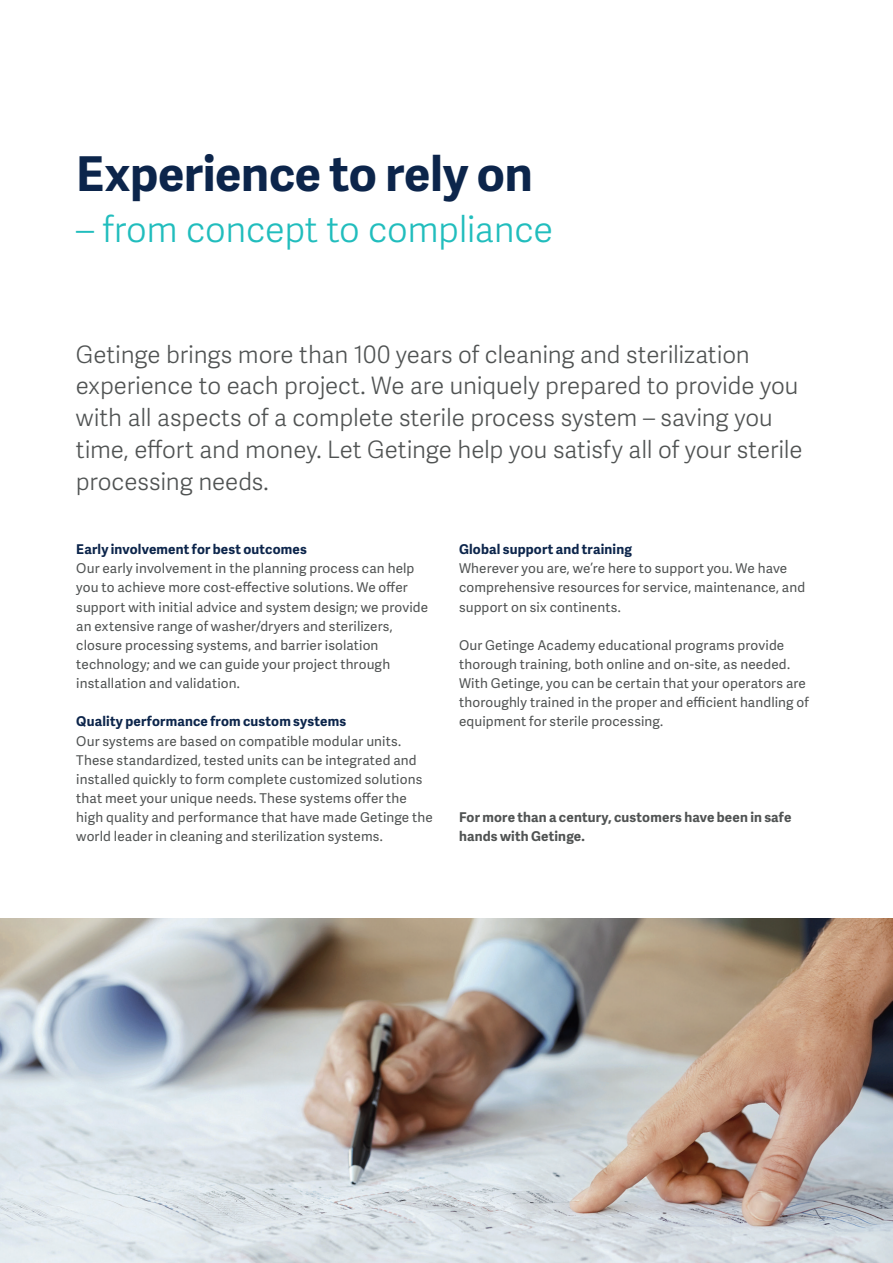
<style>
.page{position:relative;width:893px;height:1263px;background:#fff}
.page>*{position:absolute;margin:0;border:0;box-sizing:border-box;transform-origin:0 0}
.A4_USL_Heading_Adelle_Sans_Bold_Getinge_{font:700 48px "Adelle Sans";letter-spacing:-.005em;color:#0c254b}
.A4_USL_Sub-heading_Adelle_Sans_Light_Get{font:300 36px "Adelle Sans";letter-spacing:-.01em;color:#21bdbd}
.A4_USL_Preamble_Adelle_Sans_Light_Granit{font:300 24px/32px "Adelle Sans";letter-spacing:-.005em;color:#505353}
.A4_USL_Body_copy_Adelle_Sans_Regular_Gra{font:13.5px/19.2px "Adelle Sans";letter-spacing:.01em;color:#505353}
.A4_USL_Body_copy_Adelle_Sans_Regular_Gra-2{font:700 13.5px "Adelle Sans";letter-spacing:.015em;color:#0c254b}
.A4_USL_Body_copy_Adelle_Sans_Regular_Gra-3{font:700 13.5px/19.2px "Adelle Sans";letter-spacing:.015em;color:#505353}
</style>
<div class="page">
<img style="left:0;top:918px;width:893px;height:345px">
<p class="A4_USL_Heading_Adelle_Sans_Bold_Getinge_" style="left:76px;top:139px;width:458px">Experience to rely on</p>
<p class="A4_USL_Sub-heading_Adelle_Sans_Light_Get" style="left:76px;top:204px;width:478px">– from concept to compliance</p>
<p class="A4_USL_Preamble_Adelle_Sans_Light_Granit" style="left:76px;top:337px;width:728px">Getinge brings more than 100 years of cleaning and sterilization experience to each project. We are uniquely prepared to provide you with all aspects of a complete sterile process system – saving you time, effort and money. Let Getinge help you satisfy all of your sterile processing needs.</p>
<p class="A4_USL_Body_copy_Adelle_Sans_Regular_Gra-2" style="left:76px;top:539px;width:232px">Early involvement for best outcomes</p>
<p class="A4_USL_Body_copy_Adelle_Sans_Regular_Gra" style="left:76px;top:558px;width:353px">Our early involvement in the planning process can help you to achieve more cost-effective solutions. We offer support with initial advice and system design; we provide an extensive range of washer/dryers and sterilizers, closure processing systems, and barrier isolation technology; and we can guide your project through installation and validation.</p>
<p class="A4_USL_Body_copy_Adelle_Sans_Regular_Gra-2" style="left:76px;top:712px;width:271px">Quality performance from custom systems</p>
<p class="A4_USL_Body_copy_Adelle_Sans_Regular_Gra" style="left:76px;top:731px;width:358px">Our systems are based on compatible modular units.<br>These standardized, tested units can be integrated and installed quickly to form complete customized solutions that meet your unique needs. These systems offer the high quality and performance that have made Getinge the world leader in cleaning and sterilization systems.</p>
<p class="A4_USL_Body_copy_Adelle_Sans_Regular_Gra-2" style="left:459px;top:539px;width:174px">Global support and training</p>
<p class="A4_USL_Body_copy_Adelle_Sans_Regular_Gra" style="left:459px;top:558px;width:348px">Wherever you are, we’re here to support you. We have comprehensive resources for service, maintenance, and support on six continents.</p>
<p class="A4_USL_Body_copy_Adelle_Sans_Regular_Gra" style="left:459px;top:635px;width:351px">Our Getinge Academy educational programs provide thorough training, both online and on-site, as needed.<br>With Getinge, you can be certain that your operators are thoroughly trained in the proper and efficient handling of equipment for sterile processing.</p>
<p class="A4_USL_Body_copy_Adelle_Sans_Regular_Gra-3" style="left:459px;top:807px;width:334px">For more than a century, customers have been in safe hands with Getinge.</p>
</div>
